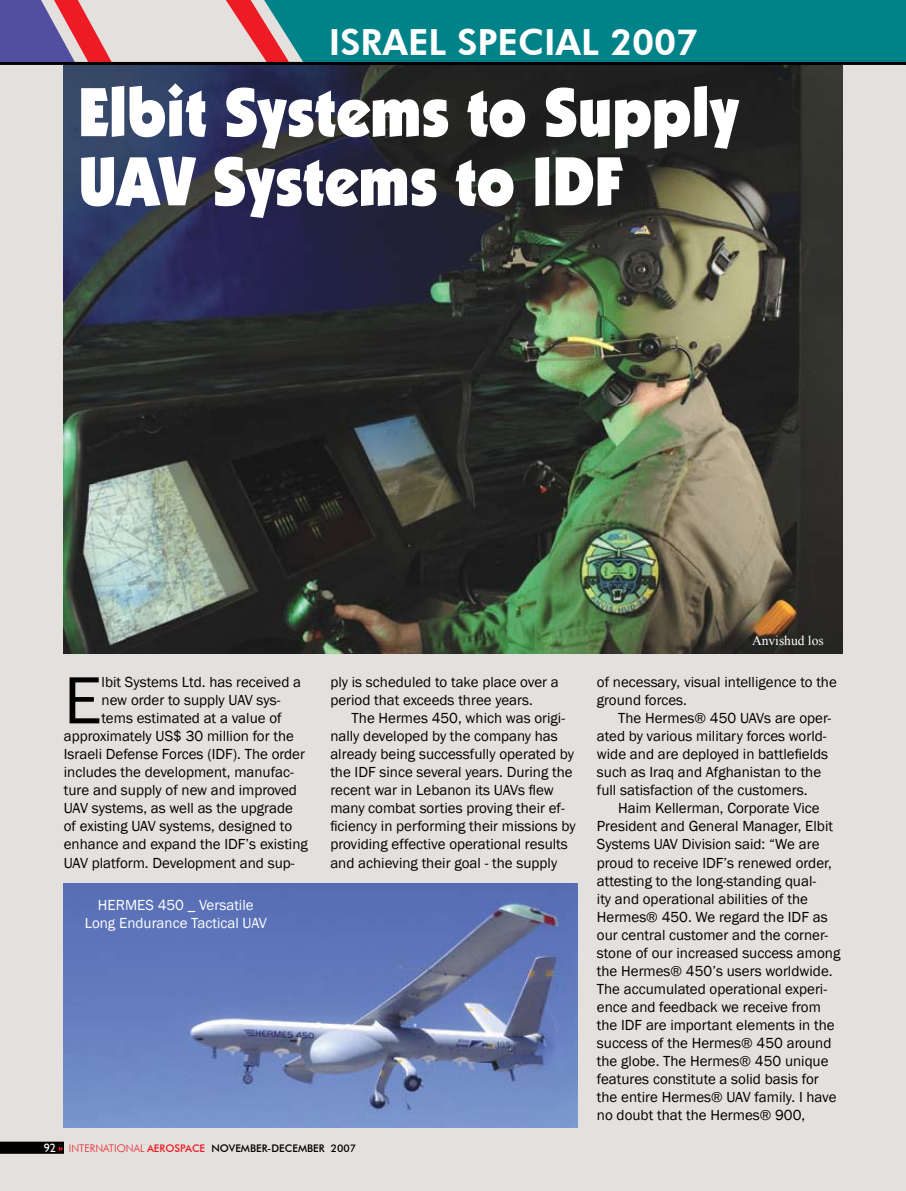
<style>
.page{position:relative;width:906px;height:1191px;background:#e3e0de}
.page>*{position:absolute;margin:0;border:0;box-sizing:border-box;transform-origin:0 0}
.t1{font:900 69.15px/69.2px "Kabel IT Cby BT";color:#fff;scale:.9 1}
.t2{font:69px "Franklin Gothic";color:#000}
.t3{font:800 36px "Futura BT";color:#fff}
.t4{font:15px/18px "Franklin Gothic";color:#000}
.t5{font:15px/18px "Franklin Gothic";color:#fff;text-align:center}
.t6{font:13.5px "Times New Roman";color:#fff}
.t7{font:12px "Humanist 521 BT";color:#fff}
.t8{font:500 10.5px "Futura BT";color:#000}
.s1{font-weight:300;color:#ed1c24}
.s2{color:#ed1c24}
</style>
<div class="page">
<img style="left:64px;top:65px;width:778px;height:588px">
<img style="left:64px;top:883px;width:513px;height:244px">
<svg style="left:0;top:1141px;width:64px;height:12px"></svg>
<svg style="left:0;top:0;width:113px;height:62px"></svg>
<hr style="left:0;top:62px;width:905px;height:3px;background:#000">
<svg style="left:218px;top:0;width:688px;height:65px;background:#157e84"></svg>
<h3 class="t3" style="left:329px;top:20px;width:371px">ISRAEL SPECIAL 2007</h3>
<h1 class="t1" style="left:78px;top:76px;width:736px">Elbit Systems to Supply<br>UAV Systems to IDF</h1>
<h2 class="t2" style="left:64px;top:657px;width:39px">E</h2>
<p class="t4" style="left:102px;top:673px;width:201px">lbit Systems Ltd. has received a</p>
<p class="t4" style="left:102px;top:691px;width:180px">new order to supply UAV sys-</p>
<p class="t4" style="left:102px;top:709px;width:181px">tems estimated at a value of</p>
<p class="t4" style="left:64px;top:727px;width:232px">approximately US$ 30 million for the</p>
<p class="t4" style="left:64px;top:745px;width:243px">Israeli Defense Forces (IDF). The order</p>
<p class="t4" style="left:64px;top:763px;width:231px">includes the development, manufac-</p>
<p class="t4" style="left:64px;top:781px;width:235px">ture and supply of new and improved</p>
<p class="t4" style="left:64px;top:799px;width:231px">UAV systems, as well as the upgrade</p>
<p class="t4" style="left:64px;top:817px;width:230px">of existing UAV systems, designed to</p>
<p class="t4" style="left:64px;top:836px;width:246px">enhance and expand the IDF’s existing</p>
<p class="t4" style="left:64px;top:854px;width:232px">UAV platform. Development and sup-</p>
<p class="t5" style="left:85px;top:896px;width:184px">HERMES 450 _ Versatile<br>Long Endurance Tactical UAV</p>
<p class="t4" style="left:330px;top:673px;width:230px">ply is scheduled to take place over a period that exceeds three years.</p>
<p class="t4" style="left:330px;top:709px;width:247px;text-indent:21px">The Hermes 450, which was origi&shy;nally developed by the company has already being successfully operated by the IDF since several years. During the recent war in Lebanon its UAVs flew many combat sorties proving their ef&shy;ficiency in performing their missions by providing effective operational results and achieving their goal - the supply</p>
<p class="t7" style="left:44px;top:1140px;width:14px">92</p>
<p class="t8" style="left:69px;top:1141px;width:289px"><span class="s1">INTERNATI ONAL</span> <span class="s2">AEROSPACE</span> NOVEMBER-DECEMBER 2007</p>
<p class="t8" style="left:279px;top:1141px;width:7px">E</p>
<p class="t6" style="left:752px;top:631px;width:73px">Anvishud los</p>
<p class="t4" style="left:597px;top:673px;width:241px">of necessary, visual intelligence to the ground forces.</p>
<p class="t4" style="left:597px;top:709px;width:236px;text-indent:21px">The Hermes® 450 UAVs are oper&shy;ated by various military forces world&shy;wide and are deployed in battlefields such as Iraq and Afghanistan to the full satisfaction of the customers.</p>
<p class="t4" style="left:597px;top:799px;width:245px;text-indent:21px">Haim Kellerman, Corporate Vice President and General Manager, Elbit Systems UAV Division said: “We are proud to receive IDF’s renewed order, attesting to the long-standing qual-<br>ity and operational abilities of the Hermes® 450. We regard the IDF as our central customer and the corner&shy;stone of our increased success among the Hermes® 450’s users worldwide.<br>The accumulated operational experi&shy;ence and feedback we receive from the IDF are important elements in the success of the Hermes® 450 around the globe. The Hermes® 450 unique features constitute a solid basis for the entire Hermes® UAV family. I have no doubt that the Hermes® 900,</p>
</div>
